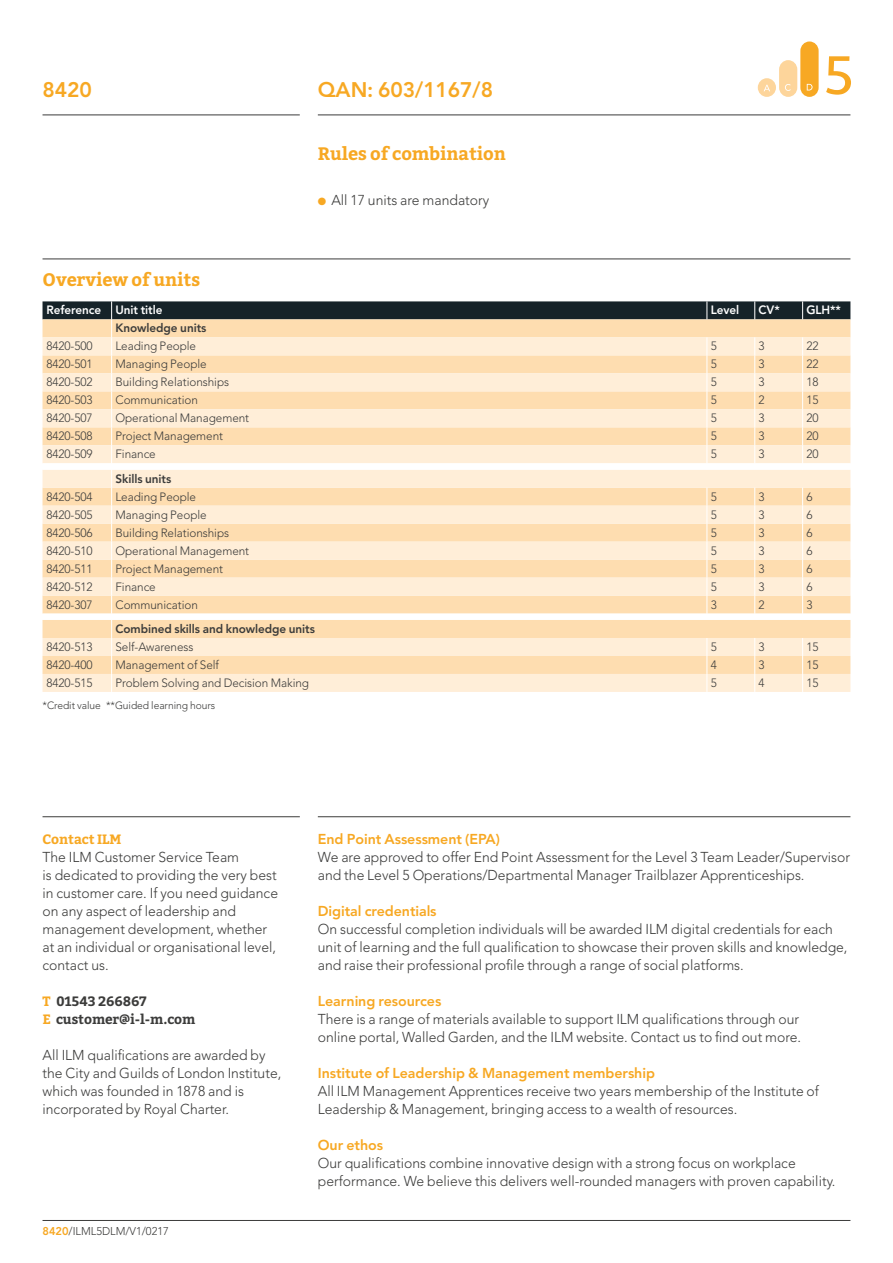
<style>
.page{position:relative;width:893px;height:1263px;background:#fff}
.page>*{position:absolute;margin:0;border:0;box-sizing:border-box;transform-origin:0 0}
.t1{font:54px "Bitter";color:#f7a823}
.t2{font:800 21px "Avenir";letter-spacing:-.005em;color:#f7a823}
.t3{font:700 18px "Bitter";letter-spacing:-.005em;color:#f7a823}
.t4{font:300 14.25px/18px "Avenir";color:#3c3c3b}
.t5{font:800 14.25px "Avenir";letter-spacing:-.005em;color:#f7a823}
.t6{font:700 13.5px/18px "Bitter";letter-spacing:-.005em;color:#3c3c3b}
.t7{font:700 13.5px "Bitter";letter-spacing:-.005em;color:#f7a823}
.t8{font:300 12px "Avenir";letter-spacing:-.005em;color:#3c3c3b}
.t9{font:800 12px "Avenir";letter-spacing:-.005em;color:#3c3c3b}
.t10{font:800 12px "Avenir";letter-spacing:-.005em;color:#fff}
.t11{font:300 11.25px "Avenir";color:#3c3c3b}
.t12{font:300 10.5px "Avenir";letter-spacing:-.005em;color:#3c3c3b}
.s1{color:#f7a823}
.s2{font-weight:800;color:#f7a823}
</style>
<div class="page">
<svg style="left:43px;top:301px;width:807px;height:391px;background:#f3dec0"></svg>
<div style="left:758px;top:78px;width:18px;height:19px;background:#fdd59b;border-radius:50%"></div>
<div style="left:779px;top:60px;width:18px;height:37px;background:#fdd59b;border-radius:9px"></div>
<div style="left:800px;top:41px;width:19px;height:56px;background:#f7a823;border-radius:9px"></div>
<svg style="left:764px;top:85px;width:6px;height:6px"></svg>
<svg style="left:785px;top:84px;width:6px;height:7px"></svg>
<svg style="left:807px;top:84px;width:5px;height:6px"></svg>
<hr style="left:43px;top:259px;width:807px;height:1px;background:#3c3c3b">
<hr style="left:43px;top:1220px;width:807px;height:1px;background:#3c3c3b">
<hr style="left:318px;top:115px;width:532px;height:1px;background:#3c3c3b">
<hr style="left:43px;top:115px;width:257px;height:1px;background:#3c3c3b">
<hr style="left:318px;top:816px;width:532px;height:1px;background:#3c3c3b">
<hr style="left:43px;top:816px;width:257px;height:1px;background:#3c3c3b">
<h2 class="t2" style="left:43px;top:77px;width:51px">8420</h2>
<h2 class="t2" style="left:318px;top:77px;width:177px">QAN: 603/1167/8</h2>
<p class="t3" style="left:43px;top:268px;width:159px">Overview of units</p>
<p class="t3" style="left:318px;top:142px;width:190px">Rules of combination</p>
<p class="t4" style="left:318px;top:191px;width:173px"><span class="s1">●</span> All 17 units are mandatory</p>
<h1 class="t1" style="left:825px;top:44px;width:30px">5</h1>
<p class="t10" style="left:46px;top:303px;width:118px">Reference Unit title</p>
<p class="t10" style="left:711px;top:303px;width:30px">Level</p>
<p class="t10" style="left:759px;top:303px;width:23px">CV*</p>
<p class="t10" style="left:806px;top:303px;width:36px">GLH**</p>
<p class="t9" style="left:115px;top:321px;width:92px">Knowledge units</p>
<p class="t8" style="left:46px;top:339px;width:48px">8420-500</p>
<p class="t8" style="left:115px;top:339px;width:82px">Leading People</p>
<p class="t8" style="left:711px;top:339px;width:8px">5</p>
<p class="t8" style="left:759px;top:339px;width:8px">3</p>
<p class="t8" style="left:806px;top:339px;width:14px">22</p>
<p class="t8" style="left:46px;top:357px;width:48px">8420-501</p>
<p class="t8" style="left:115px;top:357px;width:93px">Managing People</p>
<p class="t8" style="left:711px;top:357px;width:8px">5</p>
<p class="t8" style="left:759px;top:357px;width:8px">3</p>
<p class="t8" style="left:806px;top:357px;width:14px">22</p>
<p class="t8" style="left:46px;top:375px;width:48px">8420-502</p>
<p class="t8" style="left:115px;top:375px;width:115px">Building Relationships</p>
<p class="t8" style="left:711px;top:375px;width:8px">5</p>
<p class="t8" style="left:759px;top:375px;width:8px">3</p>
<p class="t8" style="left:806px;top:375px;width:14px">18</p>
<p class="t8" style="left:46px;top:393px;width:48px">8420-503</p>
<p class="t8" style="left:115px;top:393px;width:84px">Communication</p>
<p class="t8" style="left:711px;top:393px;width:8px">5</p>
<p class="t8" style="left:759px;top:393px;width:8px">2</p>
<p class="t8" style="left:806px;top:393px;width:14px">15</p>
<p class="t8" style="left:46px;top:411px;width:48px">8420-507</p>
<p class="t8" style="left:115px;top:411px;width:135px">Operational Management</p>
<p class="t8" style="left:711px;top:411px;width:8px">5</p>
<p class="t8" style="left:759px;top:411px;width:8px">3</p>
<p class="t8" style="left:806px;top:411px;width:14px">20</p>
<p class="t8" style="left:46px;top:429px;width:48px">8420-508</p>
<p class="t8" style="left:115px;top:429px;width:109px">Project Management</p>
<p class="t8" style="left:711px;top:429px;width:8px">5</p>
<p class="t8" style="left:759px;top:429px;width:8px">3</p>
<p class="t8" style="left:806px;top:429px;width:14px">20</p>
<p class="t8" style="left:46px;top:447px;width:48px">8420-509</p>
<p class="t8" style="left:115px;top:447px;width:42px">Finance</p>
<p class="t8" style="left:711px;top:447px;width:8px">5</p>
<p class="t8" style="left:759px;top:447px;width:8px">3</p>
<p class="t8" style="left:806px;top:447px;width:14px">20</p>
<p class="t9" style="left:115px;top:471px;width:57px">Skills units</p>
<p class="t8" style="left:46px;top:489px;width:48px">8420-504</p>
<p class="t8" style="left:115px;top:489px;width:82px">Leading People</p>
<p class="t8" style="left:711px;top:489px;width:8px">5</p>
<p class="t8" style="left:759px;top:489px;width:8px">3</p>
<p class="t8" style="left:806px;top:489px;width:8px">6</p>
<p class="t8" style="left:46px;top:507px;width:48px">8420-505</p>
<p class="t8" style="left:115px;top:507px;width:93px">Managing People</p>
<p class="t8" style="left:711px;top:507px;width:8px">5</p>
<p class="t8" style="left:759px;top:507px;width:8px">3</p>
<p class="t8" style="left:806px;top:507px;width:8px">6</p>
<p class="t8" style="left:46px;top:525px;width:48px">8420-506</p>
<p class="t8" style="left:115px;top:525px;width:115px">Building Relationships</p>
<p class="t8" style="left:711px;top:525px;width:8px">5</p>
<p class="t8" style="left:759px;top:525px;width:8px">3</p>
<p class="t8" style="left:806px;top:525px;width:8px">6</p>
<p class="t8" style="left:46px;top:543px;width:48px">8420-510</p>
<p class="t8" style="left:115px;top:543px;width:135px">Operational Management</p>
<p class="t8" style="left:711px;top:543px;width:8px">5</p>
<p class="t8" style="left:759px;top:543px;width:8px">3</p>
<p class="t8" style="left:806px;top:543px;width:8px">6</p>
<p class="t8" style="left:46px;top:561px;width:48px">8420-511</p>
<p class="t8" style="left:115px;top:561px;width:109px">Project Management</p>
<p class="t8" style="left:711px;top:561px;width:8px">5</p>
<p class="t8" style="left:759px;top:561px;width:8px">3</p>
<p class="t8" style="left:806px;top:561px;width:8px">6</p>
<p class="t8" style="left:46px;top:579px;width:48px">8420-512</p>
<p class="t8" style="left:115px;top:579px;width:42px">Finance</p>
<p class="t8" style="left:711px;top:579px;width:8px">5</p>
<p class="t8" style="left:759px;top:579px;width:8px">3</p>
<p class="t8" style="left:806px;top:579px;width:8px">6</p>
<p class="t8" style="left:46px;top:597px;width:48px">8420-307</p>
<p class="t8" style="left:115px;top:597px;width:84px">Communication</p>
<p class="t8" style="left:711px;top:597px;width:8px">3</p>
<p class="t8" style="left:759px;top:597px;width:8px">2</p>
<p class="t8" style="left:806px;top:597px;width:8px">3</p>
<p class="t9" style="left:115px;top:622px;width:201px">Combined skills and knowledge units</p>
<p class="t8" style="left:46px;top:640px;width:48px">8420-513</p>
<p class="t8" style="left:115px;top:640px;width:80px">Self-Awareness</p>
<p class="t8" style="left:711px;top:640px;width:8px">5</p>
<p class="t8" style="left:759px;top:640px;width:8px">3</p>
<p class="t8" style="left:806px;top:640px;width:14px">15</p>
<p class="t8" style="left:46px;top:658px;width:48px">8420-400</p>
<p class="t8" style="left:115px;top:658px;width:105px">Management of Self</p>
<p class="t8" style="left:711px;top:658px;width:8px">4</p>
<p class="t8" style="left:759px;top:658px;width:8px">3</p>
<p class="t8" style="left:806px;top:658px;width:14px">15</p>
<p class="t8" style="left:46px;top:676px;width:48px">8420-515</p>
<p class="t8" style="left:115px;top:676px;width:195px">Problem Solving and Decision Making</p>
<p class="t8" style="left:711px;top:676px;width:8px">5</p>
<p class="t8" style="left:759px;top:676px;width:8px">4</p>
<p class="t8" style="left:806px;top:676px;width:14px">15</p>
<p class="t12" style="left:43px;top:699px;width:174px">*Credit value **Guided learning hours</p>
<p class="t7" style="left:43px;top:831px;width:80px">Contact ILM</p>
<p class="t4" style="left:43px;top:848px;width:237px">The ILM Customer Service Team<br>is dedicated to providing the very best in customer care. If you need guidance on any aspect of leadership and management development, whether at an individual or organisational level, contact us.</p>
<p class="t6" style="left:43px;top:992px;width:154px"><span class="s1">T</span> 01543 266867<br><span class="s1">E</span> customer@i-l-m.com</p>
<p class="t4" style="left:43px;top:1046px;width:240px">All ILM qualifications are awarded by the City and Guilds of London Institute, which was founded in 1878 and is incorporated by Royal Charter.</p>
<p class="t11" style="left:43px;top:1225px;width:128px"><span class="s2">8420</span>/ILML5DLM/V1/0217</p>
<p class="t5" style="left:318px;top:830px;width:184px">End Point Assessment (EPA)</p>
<p class="t4" style="left:318px;top:848px;width:534px">We are approved to offer End Point Assessment for the Level 3 Team Leader/Supervisor and the Level 5 Operations/Departmental Manager Trailblazer Apprenticeships.</p>
<p class="t5" style="left:318px;top:902px;width:120px">Digital credentials</p>
<p class="t4" style="left:318px;top:920px;width:531px">On successful completion individuals will be awarded ILM digital credentials for each unit of learning and the full qualification to showcase their proven skills and knowledge, and raise their professional profile through a range of social platforms.</p>
<p class="t5" style="left:318px;top:992px;width:125px">Learning resources</p>
<p class="t4" style="left:318px;top:1010px;width:485px">There is a range of materials available to support ILM qualifications through our online portal, Walled Garden, and the ILM website. Contact us to find out more.</p>
<p class="t5" style="left:318px;top:1064px;width:339px">Institute of Leadership &amp; Management membership</p>
<p class="t4" style="left:318px;top:1082px;width:503px">All ILM Management Apprentices receive two years membership of the Institute of<br>Leadership &amp; Management, bringing access to a wealth of resources.</p>
<p class="t5" style="left:318px;top:1136px;width:67px">Our ethos</p>
<p class="t4" style="left:318px;top:1154px;width:519px">Our qualifications combine innovative design with a strong focus on workplace performance. We believe this delivers well-rounded managers with proven capability.</p>
</div>
